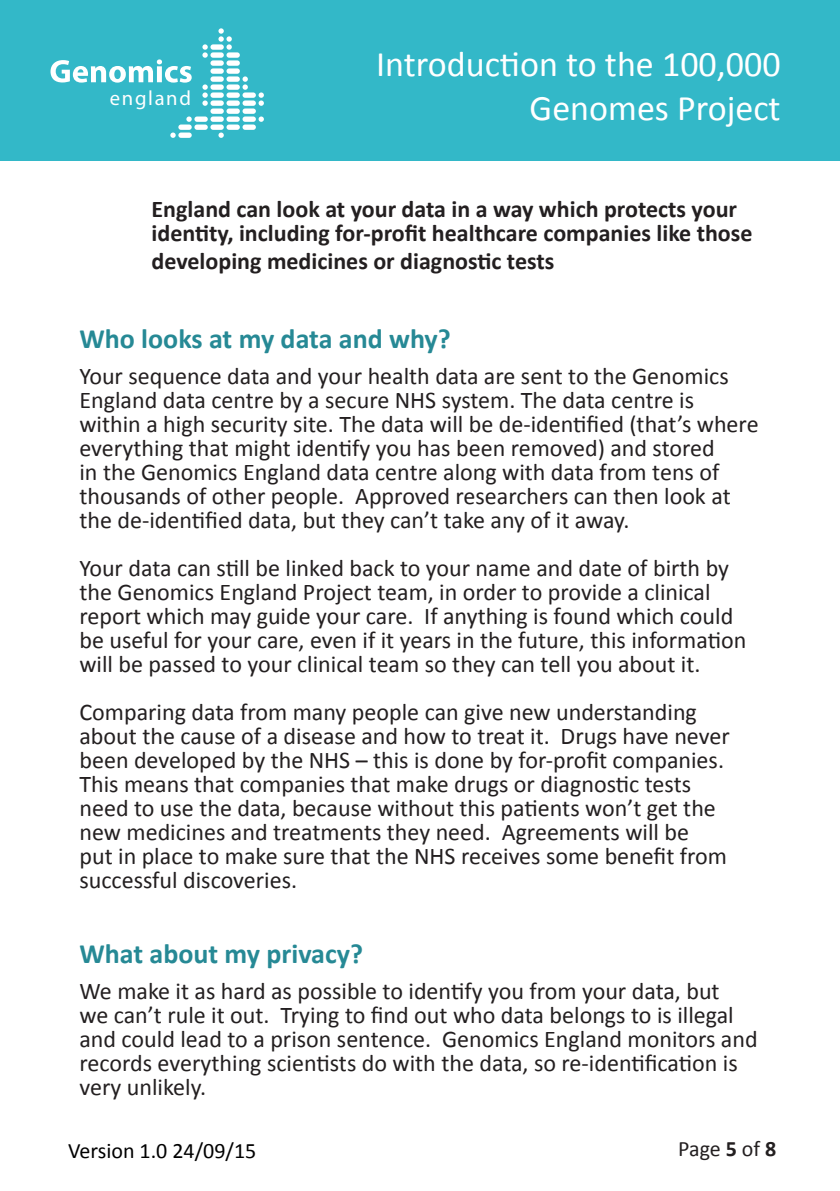
<style>
.page{position:relative;width:840px;height:1191px;background:#fff}
.page>*{position:absolute;margin:0;border:0;box-sizing:border-box;transform-origin:0 0}
.t1{font:36px/43.2px "Calibri";color:#fff;text-align:right}
.Heading_2{font:700 28px "Calibri";color:#268995}
.t2{font:24px/24px "Calibri";color:#231f20}
.t3{font:700 24px/24px "Calibri";color:#231f20}
.t4{font:22px "Calibri";color:#000}
.t5{font:22px "Calibri";letter-spacing:-.005em;color:#231f20}
.t6{font:20.6px "Myriad Pro";letter-spacing:.08em;color:#fff}
.s1{font-weight:700}
</style>
<div class="page">
<div style="left:0;top:0;width:839px;height:161px;background:#33b8c8"></div>
<div style="left:178px;top:132px;width:14px;height:6px;background:#fff;border-radius:3px"></div>
<div style="left:242px;top:124px;width:14px;height:6px;background:#fff;border-radius:3px"></div>
<div style="left:242px;top:116px;width:14px;height:6px;background:#fff;border-radius:3px"></div>
<div style="left:242px;top:108px;width:14px;height:6px;background:#fff;border-radius:3px"></div>
<div style="left:242px;top:100px;width:14px;height:6px;background:#fff;border-radius:3px"></div>
<div style="left:242px;top:92px;width:14px;height:6px;background:#fff;border-radius:3px"></div>
<div style="left:226px;top:124px;width:14px;height:6px;background:#fff;border-radius:3px"></div>
<div style="left:226px;top:116px;width:14px;height:6px;background:#fff;border-radius:3px"></div>
<div style="left:226px;top:108px;width:14px;height:6px;background:#fff;border-radius:3px"></div>
<div style="left:226px;top:100px;width:14px;height:6px;background:#fff;border-radius:3px"></div>
<div style="left:226px;top:92px;width:14px;height:6px;background:#fff;border-radius:3px"></div>
<div style="left:226px;top:84px;width:14px;height:6px;background:#fff;border-radius:3px"></div>
<div style="left:226px;top:76px;width:14px;height:6px;background:#fff;border-radius:3px"></div>
<div style="left:226px;top:68px;width:14px;height:6px;background:#fff;border-radius:3px"></div>
<div style="left:226px;top:60px;width:14px;height:6px;background:#fff;border-radius:3px"></div>
<div style="left:226px;top:52px;width:14px;height:6px;background:#fff;border-radius:3px"></div>
<div style="left:178px;top:124px;width:14px;height:6px;background:#fff;border-radius:3px"></div>
<div style="left:194px;top:124px;width:14px;height:6px;background:#fff;border-radius:3px"></div>
<div style="left:194px;top:116px;width:14px;height:6px;background:#fff;border-radius:3px"></div>
<div style="left:210px;top:124px;width:14px;height:6px;background:#fff;border-radius:3px"></div>
<div style="left:210px;top:116px;width:14px;height:6px;background:#fff;border-radius:3px"></div>
<div style="left:210px;top:108px;width:14px;height:6px;background:#fff;border-radius:3px"></div>
<div style="left:210px;top:100px;width:14px;height:6px;background:#fff;border-radius:3px"></div>
<div style="left:210px;top:92px;width:14px;height:6px;background:#fff;border-radius:3px"></div>
<div style="left:210px;top:84px;width:14px;height:6px;background:#fff;border-radius:3px"></div>
<div style="left:210px;top:76px;width:14px;height:6px;background:#fff;border-radius:3px"></div>
<div style="left:210px;top:68px;width:14px;height:6px;background:#fff;border-radius:3px"></div>
<div style="left:210px;top:60px;width:14px;height:6px;background:#fff;border-radius:3px"></div>
<div style="left:210px;top:52px;width:14px;height:6px;background:#fff;border-radius:3px"></div>
<div style="left:210px;top:44px;width:14px;height:6px;background:#fff;border-radius:3px"></div>
<svg style="left:218px;top:132px;width:6px;height:6px"></svg>
<svg style="left:170px;top:132px;width:6px;height:6px"></svg>
<svg style="left:186px;top:116px;width:6px;height:6px"></svg>
<svg style="left:258px;top:116px;width:6px;height:6px"></svg>
<svg style="left:258px;top:92px;width:6px;height:14px"></svg>
<svg style="left:202px;top:84px;width:6px;height:22px"></svg>
<svg style="left:242px;top:76px;width:6px;height:14px"></svg>
<svg style="left:202px;top:44px;width:6px;height:14px"></svg>
<svg style="left:218px;top:28px;width:14px;height:22px"></svg>
<svg style="left:50px;top:59px;width:141px;height:24px"></svg>
<p class="t6" style="left:110px;top:86px;width:83px">england</p>
<h1 class="t1" style="left:376px;top:42px;width:406px">Introduction to the 100,000<br>Genomes Project</h1>
<p class="t3" style="left:151px;top:196px;width:602px">England can look at your data in a way which protects your identity, including for-profit healthcare companies like those</p>
<p class="t3" style="left:151px;top:248px;width:404px">developing medicines or diagnostic tests</p>
<p class="Heading_2" style="left:79px;top:319px;width:372px">Who looks at my data and why?</p>
<p class="t2" style="left:79px;top:363px;width:680px">Your sequence data and your health data are sent to the Genomics England data centre by a secure NHS system. The data centre is within a high security site. The data will be de-identified (that’s where everything that might identify you has been removed) and stored<br>in the Genomics England data centre along with data from tens of thousands of other people. Approved researchers can then look at the de-identified data, but they can’t take any of it away.</p>
<p class="t2" style="left:79px;top:555px;width:668px">Your data can still be linked back to your name and date of birth by the Genomics England Project team, in order to provide a clinical report which may guide your care. If anything is found which could be useful for your care, even if it years in the future, this information will be passed to your clinical team so they can tell you about it.</p>
<p class="t2" style="left:79px;top:699px;width:651px">Comparing data from many people can give new understanding about the cause of a disease and how to treat it. Drugs have never been developed by the NHS – this is done by for-profit companies.<br>This means that companies that make drugs or diagnostic tests need to use the data, because without this patients won’t get the new medicines and treatments they need. Agreements will be<br>put in place to make sure that the NHS receives some benefit from successful discoveries.</p>
<p class="Heading_2" style="left:79px;top:933px;width:285px">What about my privacy?</p>
<p class="t2" style="left:79px;top:978px;width:679px">We make it as hard as possible to identify you from your data, but<br>we can’t rule it out. Trying to find out who data belongs to is illegal and could lead to a prison sentence. Genomics England monitors and records everything scientists do with the data, so re-identification is very unlikely.</p>
<p class="t4" style="left:68px;top:1135px;width:190px">Version 1.0 24/09/15</p>
<p class="t5" style="left:677px;top:1133px;width:100px">Page <span class="s1">5</span> of <span class="s1">8</span></p>
</div>
